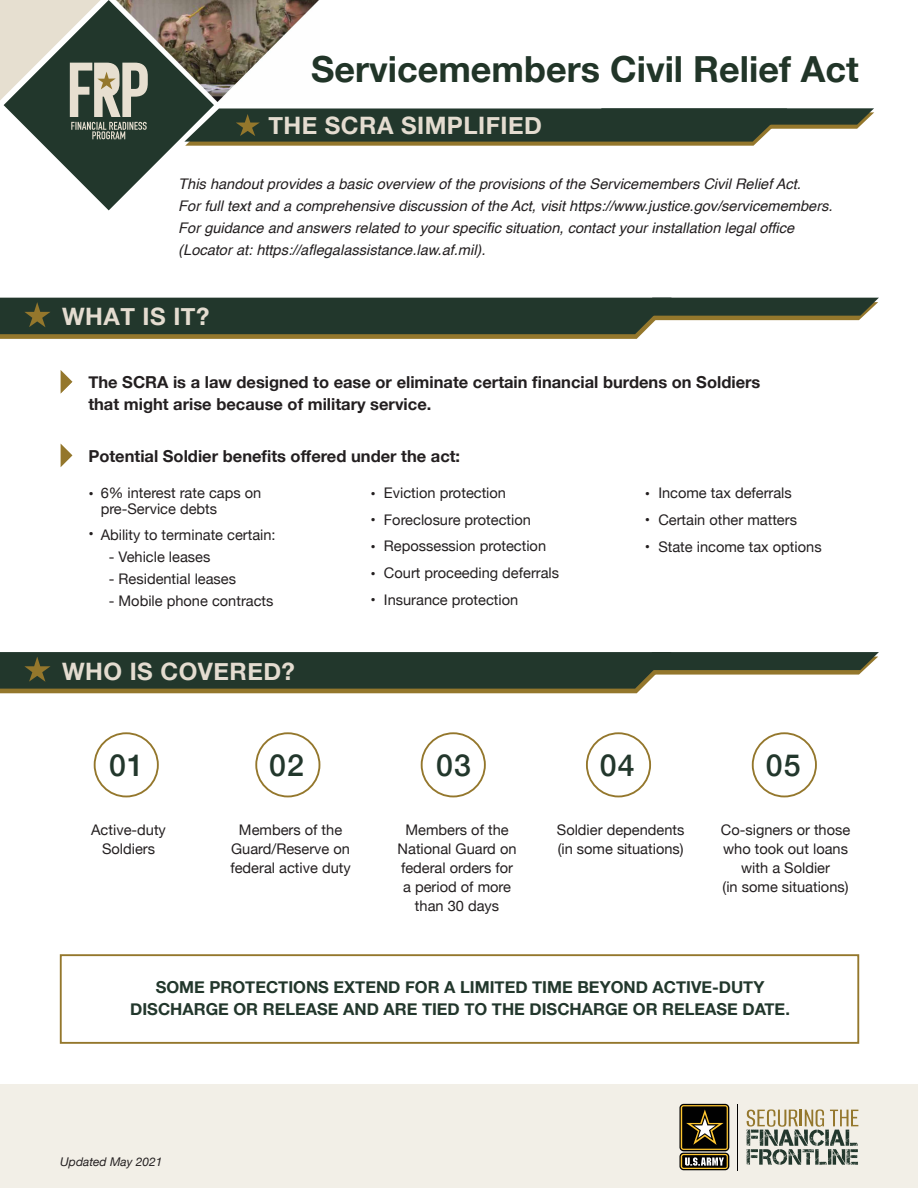
<style>
.page{position:relative;width:918px;height:1188px;background:#fff}
.page>*{position:absolute;margin:0;border:0;box-sizing:border-box;transform-origin:0 0}
.t1{font:700 36px "Helvetica Neue";color:#213528}
.t2{font:500 30.3px "Helvetica Neue";letter-spacing:.04em;color:#22372c}
.t3{font:700 24px "Helvetica Neue";letter-spacing:.02em;color:#e4dcd0}
.t4{font:700 16.5px/21.9px "Helvetica Neue";color:#231f20}
.t5{font:700 16.5px/21.9px "Helvetica Neue";color:#22372c;text-align:center}
.t6{font:15px/26.7px "Helvetica Neue";color:#231f20;text-align:justify}
.t7{font:14.7px/18.9px "Helvetica Neue";color:#231f20}
.t8{font:italic 14.7px/21.9px "Helvetica";color:#231f20}
.t9{font:italic 12px "Helvetica Neue";color:#231f20}
</style>
<div class="page">
<div style="left:0;top:1085px;width:918px;height:103px;background:#f2efe7"></div>
<img style="left:214px;top:0;width:105px;height:102px">
<svg style="left:37px;top:0;width:177px;height:210px"></svg>
<svg style="left:184px;top:108px;width:690px;height:38px;background:#455241"></svg>
<svg style="left:0;top:0;width:148px;height:139px;background:#858c80"></svg>
<svg style="left:747px;top:1109px;width:111px;height:56px"></svg>
<svg style="left:679px;top:1104px;width:50px;height:66px;background:#4d4329"></svg>
<hr style="left:738px;top:1104px;width:1px;height:66px;background:#010101">
<svg style="left:0;top:298px;width:879px;height:41px;background:#4b5847"></svg>
<svg style="left:0;top:652px;width:879px;height:41px;background:#4a5746"></svg>
<svg style="left:61px;top:370px;width:12px;height:23px"></svg>
<svg style="left:61px;top:444px;width:12px;height:23px"></svg>
<div style="left:94px;top:732px;width:65px;height:65px;border:2px solid #94772c;border-radius:50%"></div>
<div style="left:255px;top:732px;width:65px;height:65px;border:2px solid #94772c;border-radius:50%"></div>
<div style="left:421px;top:732px;width:65px;height:65px;border:2px solid #94772c;border-radius:50%"></div>
<div style="left:586px;top:732px;width:65px;height:65px;border:2px solid #94772c;border-radius:50%"></div>
<div style="left:752px;top:732px;width:65px;height:65px;border:2px solid #94772c;border-radius:50%"></div>
<div style="left:60px;top:954px;width:799px;height:90px;border:2px solid #94772c"></div>
<h1 class="t1" style="left:311px;top:41px;width:549px">Servicemembers Civil Relief Act</h1>
<h3 class="t3" style="left:268px;top:107px;width:275px">THE SCRA SIMPLIFIED</h3>
<p class="t8" style="left:178px;top:174px;width:656px">This handout provides a basic overview of the provisions of the Servicemembers Civil Relief Act.<br>For full text and a comprehensive discussion of the Act, visit https://www.justice.gov/servicemembers.<br>For guidance and answers related to your specific situation, contact your installation legal office (Locator at: https://aflegalassistance.law.af.mil).</p>
<h3 class="t3" style="left:62px;top:298px;width:149px">WHAT IS IT?</h3>
<p class="t4" style="left:88px;top:372px;width:674px">The SCRA is a law designed to ease or eliminate certain financial burdens on Soldiers that might arise because of military service.</p>
<p class="t4" style="left:88px;top:445px;width:373px">Potential Soldier benefits offered under the act:</p>
<p class="t7" style="left:101px;top:486px;width:162px;line-height:15.9px">6% interest rate caps on pre-Service debts</p>
<p class="t7" style="left:101px;top:526px;width:176px">Ability to terminate certain:</p>
<p class="t7" style="left:109px;top:548px;width:103px">- Vehicle leases</p>
<p class="t7" style="left:109px;top:570px;width:129px">- Residential leases</p>
<p class="t7" style="left:109px;top:592px;width:166px">- Mobile phone contracts</p>
<p class="t6" style="left:88px;top:481px;width:7px">•</p>
<p class="t6" style="left:88px;top:522px;width:7px">•</p>
<h3 class="t3" style="left:62px;top:652px;width:234px">WHO IS COVERED?</h3>
<p class="t6" style="left:370px;top:481px;width:7px">• • • • •</p>
<p class="t7" style="left:384px;top:481px;width:177px;line-height:26.5px">Eviction protection<br>Foreclosure protection<br>Repossession protection<br>Court proceeding deferrals<br>Insurance protection</p>
<p class="t6" style="left:645px;top:481px;width:7px">• • •</p>
<p class="t7" style="left:658px;top:481px;width:165px;line-height:26.7px">Income tax deferrals<br>Certain other matters<br>State income tax options</p>
<h2 class="t2" style="left:109px;top:741px;width:36px">01</h2>
<h2 class="t2" style="left:269px;top:741px;width:36px">02</h2>
<h2 class="t2" style="left:436px;top:741px;width:36px">03</h2>
<h2 class="t2" style="left:600px;top:741px;width:36px">04</h2>
<h2 class="t2" style="left:766px;top:741px;width:36px">05</h2>
<p class="t7" style="left:91px;top:822px;width:76px;text-align:center">Active-duty<br>Soldiers</p>
<p class="t7" style="left:230px;top:822px;width:122px;text-align:center">Members of the<br>Guard/Reserve on federal active duty</p>
<p class="t7" style="left:398px;top:822px;width:120px;text-align:center">Members of the<br>National Guard on federal orders for a period of more than 30 days</p>
<p class="t7" style="left:557px;top:822px;width:129px">Soldier dependents (in some situations)</p>
<p class="t7" style="left:721px;top:822px;width:131px;text-align:center">Co-signers or those who took out loans with a Soldier<br>(in some situations)</p>
<p class="t5" style="left:130px;top:977px;width:661px">SOME PROTECTIONS EXTEND FOR A LIMITED TIME BEYOND ACTIVE-DUTY<br>DISCHARGE OR RELEASE AND ARE TIED TO THE DISCHARGE OR RELEASE DATE.</p>
<p class="t9" style="left:60px;top:1153px;width:104px">Updated May 2021</p>
</div>
